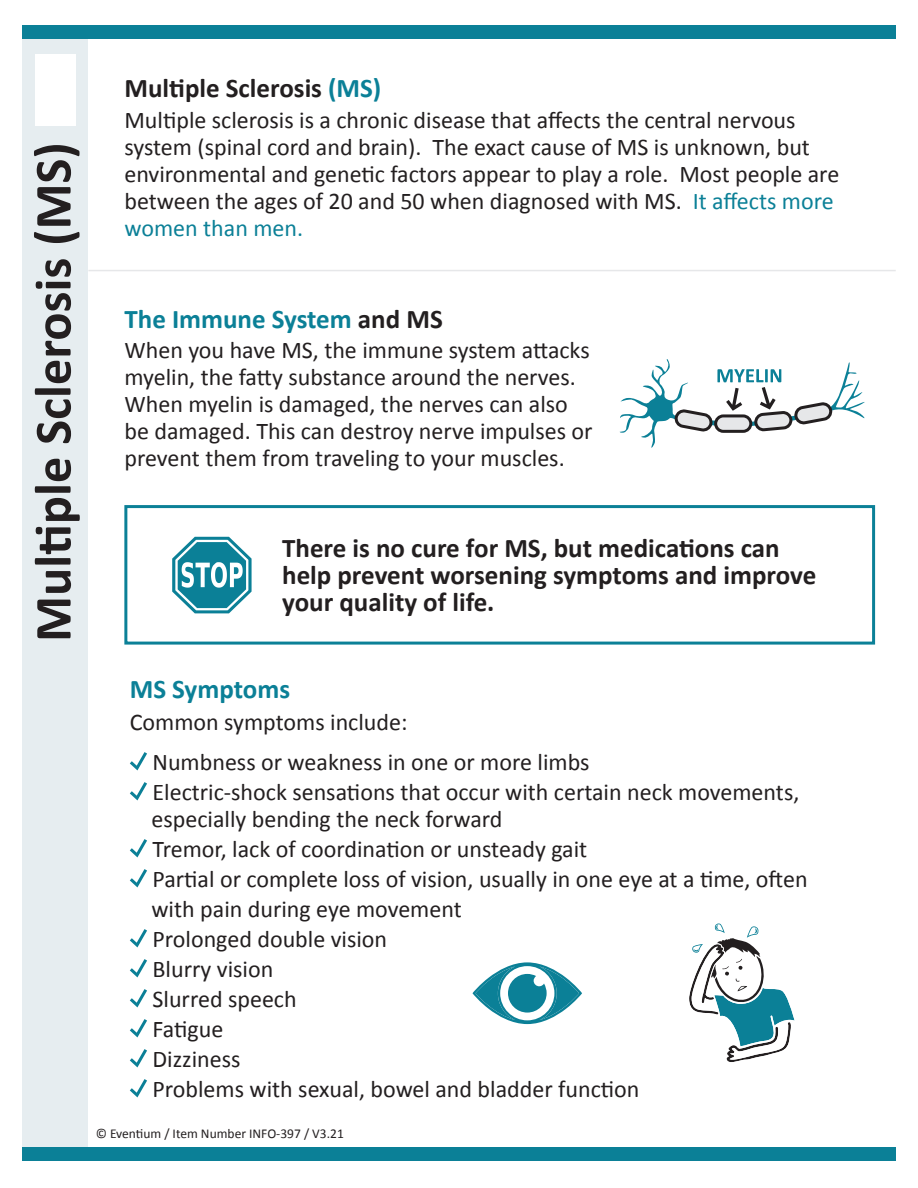
<style>
.page{position:relative;width:918px;height:1188px;background:#fff}
.page>*{position:absolute;margin:0;border:0;box-sizing:border-box;transform-origin:0 0}
.t1{font:700 52.5px "Calibri";color:#231f20}
.t2{font:700 27px/27px "Calibri";color:#231f20}
.t3{font:700 27px "Calibri";color:#0b8097}
.t4{font:24px/27px "Calibri";color:#231f20}
.t5{font:13.5px "Calibri";color:#231f20}
.s1{color:#0b8097}
.s2{color:#231f20}
</style>
<div class="page">
<div style="left:22px;top:39px;width:66px;height:1109px;background:#e6edf0"></div>
<div style="left:22px;top:1148px;width:874px;height:13px;background:#0b8097"></div>
<div style="left:22px;top:25px;width:874px;height:14px;background:#0b8097"></div>
<div style="left:36px;top:54px;width:40px;height:72px;background:#fff"></div>
<hr style="left:88px;top:270px;width:808px;height:1px;background:#e6e7e9">
<div style="left:124px;top:505px;width:751px;height:140px;border:3px solid #0b8097"></div>
<svg style="left:172px;top:537px;width:80px;height:76px"></svg>
<svg style="left:130px;top:752px;width:17px;height:18px"></svg>
<svg style="left:130px;top:782px;width:17px;height:18px"></svg>
<svg style="left:130px;top:839px;width:17px;height:18px"></svg>
<svg style="left:130px;top:869px;width:17px;height:18px"></svg>
<svg style="left:130px;top:929px;width:17px;height:18px"></svg>
<svg style="left:130px;top:959px;width:17px;height:18px"></svg>
<svg style="left:130px;top:989px;width:17px;height:18px"></svg>
<svg style="left:130px;top:1019px;width:17px;height:18px"></svg>
<svg style="left:130px;top:1049px;width:17px;height:18px"></svg>
<svg style="left:130px;top:1079px;width:17px;height:18px"></svg>
<svg style="left:689px;top:923px;width:106px;height:139px"></svg>
<svg style="left:473px;top:962px;width:109px;height:62px"></svg>
<svg style="left:619px;top:359px;width:246px;height:89px"></svg>
<p class="t1" style="left:20px;top:642px;width:501px;rotate:-90deg">Multiple Sclerosis (MS)</p>
<p class="t2" style="left:124px;top:74px;width:258px">Multiple Sclerosis <span class="s1">(MS)</span></p>
<p class="t4" style="left:124px;top:105px;width:716px">Multiple sclerosis is a chronic disease that affects the central nervous system (spinal cord and brain). The exact cause of MS is unknown, but environmental and genetic factors appear to play a role. Most people are between the ages of 20 and 50 when diagnosed with MS. <span class="s1">It affects more women than men.</span></p>
<p class="t3" style="left:124px;top:302px;width:320px">The Immune System <span class="s2">and MS</span></p>
<p class="t4" style="left:124px;top:335px;width:470px">When you have MS, the immune system attacks myelin, the fatty substance around the nerves.<br>When myelin is damaged, the nerves can also be damaged. This can destroy nerve impulses or prevent them from traveling to your muscles.</p>
<p class="t2" style="left:282px;top:533px;width:536px">There is no cure for MS, but medications can help prevent worsening symptoms and improve your quality of life.</p>
<p class="t3" style="left:130px;top:672px;width:162px">MS Symptoms</p>
<p class="t4" style="left:130px;top:708px;width:279px">Common symptoms include:</p>
<p class="t4" style="left:153px;top:748px;width:439px">Numbness or weakness in one or more limbs</p>
<p class="t4" style="left:153px;top:778px;width:648px">Electric-shock sensations that occur with certain neck movements,</p>
<p class="t4" style="left:151px;top:805px;width:352px">especially bending the neck forward</p>
<p class="t4" style="left:153px;top:835px;width:436px">Tremor, lack of coordination or unsteady gait</p>
<p class="t4" style="left:153px;top:865px;width:657px">Partial or complete loss of vision, usually in one eye at a time, often</p>
<p class="t4" style="left:151px;top:895px;width:312px">with pain during eye movement</p>
<p class="t4" style="left:153px;top:925px;width:236px">Prolonged double vision</p>
<p class="t4" style="left:153px;top:955px;width:122px">Blurry vision</p>
<p class="t4" style="left:153px;top:985px;width:146px">Slurred speech</p>
<p class="t4" style="left:153px;top:1015px;width:72px">Fatigue</p>
<p class="t4" style="left:153px;top:1045px;width:90px">Dizziness</p>
<p class="t4" style="left:153px;top:1075px;width:488px">Problems with sexual, bowel and bladder function</p>
<p class="t5" style="left:96px;top:1125px;width:250px">© Eventium / Item Number INFO-397 / V3.21</p>
</div>
